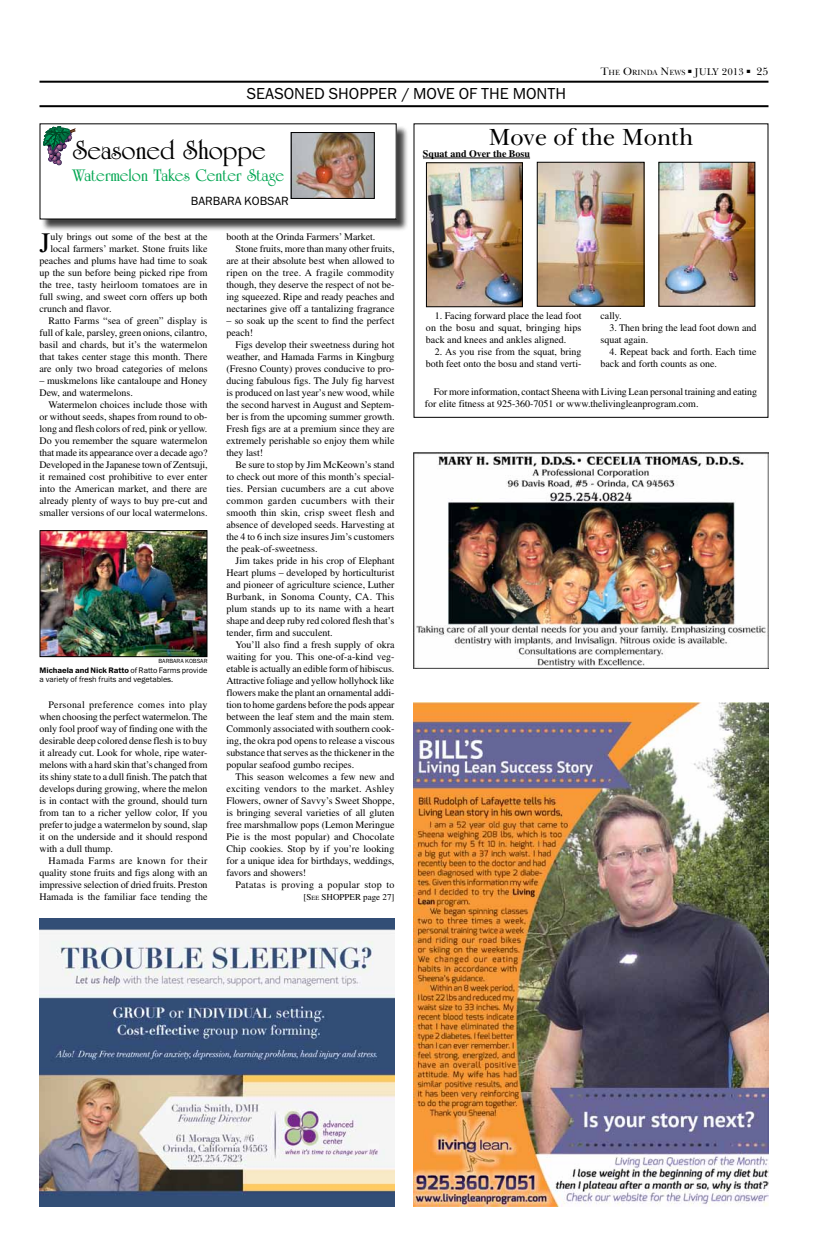
<style>
.page{position:relative;width:819px;height:1260px;background:#fff}
.page>*{position:absolute;margin:0;border:0;box-sizing:border-box;transform-origin:0 0}
.t1{font:28.1px "Times";color:#000}
.t2{font:700 28px "University Roman BT";color:#000}
.t3{font:24px "New Baskerville IT Cby BT";color:#000}
.t4{font:700 18px "University Roman BT";color:#00a651}
.t5{font:16px "Franklin Gothic Book E";color:#000}
.t6{font:12px "Franklin Gothic Book E";color:#000}
.t7{font:11px "New Baskerville IT Cby BT";color:#000}
.t8{font:10px/12px "Times";color:#000;text-align:justify}
.t9{font:10px "Times";letter-spacing:.02em;color:#000}
.t10{font:10px "Times";letter-spacing:.03em;color:#000}
.t11{font:700 10px "Times";color:#000}
.t12{font:9px "Times";color:#000}
.t13{font:8px "Franklin Gothic Demi E";color:#000}
.t14{font:8px "Franklin Gothic Book E";color:#000}
.t15{font:7.7px "New Baskerville IT Cby BT";color:#000}
.t16{font:6px "Franklin Gothic Book E";color:#000}
.s1{font-size:11px}
.s2{font-size:10px}
.s3{font-family:"Franklin Gothic Book E"}
.s4{font-style:inherit}
.s5{font-size:6.3px}
</style>
<div class="page">
<hr style="left:40px;top:81px;width:728px;height:2px;background:#000">
<hr style="left:40px;top:105px;width:728px;height:2px;background:#000">
<img style="left:414px;top:703px;width:354px;height:504px">
<img style="left:40px;top:919px;width:354px;height:288px">
<hr style="left:423px;top:158px;width:107px;height:1px;background:#000">
<img style="left:660px;top:164px;width:93px;height:141px">
<div style="left:658px;top:162px;width:97px;height:145px;border:1px solid #000"></div>
<img style="left:428px;top:164px;width:93px;height:141px">
<div style="left:426px;top:162px;width:97px;height:145px;border:1px solid #000"></div>
<img style="left:539px;top:164px;width:104px;height:141px">
<div style="left:537px;top:162px;width:108px;height:145px;border:1px solid #000"></div>
<img style="left:414px;top:452px;width:354px;height:216px">
<div style="left:41px;top:125px;width:368px;height:107px;background:#000;opacity:.75"></div>
<div style="left:40px;top:124px;width:356px;height:95px;background:#fff"></div>
<div style="left:40px;top:123px;width:357px;height:97px;border:1px solid #000"></div>
<svg style="left:44px;top:127px;width:32px;height:38px"></svg>
<img style="left:293px;top:134px;width:80px;height:63px">
<div style="left:291px;top:132px;width:84px;height:67px;border:1px solid #000"></div>
<img style="left:42px;top:532px;width:164px;height:123px">
<div style="left:40px;top:530px;width:168px;height:127px;border:1px solid #000"></div>
<p class="t15" style="left:601px;top:68px;width:151px"><span class="s1">T</span>HE <span class="s1">O</span>RINDA <span class="s1">N</span>EWS ■ <span class="s2">july 2013</span> ■</p>
<p class="t7" style="left:756px;top:65px;width:14px">25</p>
<h3 class="t5" style="left:247px;top:83px;width:21px">Seasoned</h3>
<h3 class="t5" style="left:329px;top:83px;width:21px">Shopper</h3>
<h3 class="t5" style="left:401px;top:83px;width:36px">/ Move</h3>
<h3 class="t5" style="left:459px;top:83px;width:33px">of the</h3>
<h3 class="t5" style="left:513px;top:83px;width:24px">Month</h3>
<h3 class="t3" style="left:489px;top:122px;width:206px">Move of the Month</h3>
<p class="t11" style="left:423px;top:148px;width:109px">Squat and Over the Bosu</p>
<h2 class="t2" style="left:73px;top:134px;width:195px">Seasoned Shoppe</h2>
<h3 class="t4" style="left:73px;top:164px;width:213px">Watermelon Takes Center Stage</h3>
<p class="t6" style="left:191px;top:193px;width:99px">BARBARA KOBSAR</p>
<h1 class="t1" style="left:40px;top:227px;width:12px">J</h1>
<p class="t8" style="left:50px;top:231px;width:159px">uly brings out some of the best at the</p>
<p class="t8" style="left:50px;top:243px;width:159px">local farmers’ market. Stone fruits like</p>
<p class="t8" style="left:40px;top:255px;width:169px">peaches and plums have had time to soak</p>
<p class="t8" style="left:40px;top:267px;width:170px">up the sun before being picked ripe from</p>
<p class="t8" style="left:40px;top:279px;width:169px">the tree, tasty heirloom tomatoes are in</p>
<p class="t8" style="left:40px;top:291px;width:170px">full swing, and sweet corn offers up both</p>
<p class="t8" style="left:40px;top:303px;width:74px">crunch and flavor.</p>
<p class="t8" style="left:49px;top:315px;width:160px">Ratto Farms “sea of green” display is</p>
<p class="t8" style="left:40px;top:327px;width:169px">full of kale, parsley, green onions, cilantro,</p>
<p class="t8" style="left:40px;top:339px;width:169px">basil and chards, but it’s the watermelon</p>
<p class="t8" style="left:40px;top:351px;width:169px">that takes center stage this month. There</p>
<p class="t8" style="left:40px;top:363px;width:170px">are only two broad categories of melons</p>
<p class="t8" style="left:40px;top:375px;width:169px">– muskmelons like cantaloupe and Honey<br>Dew, and watermelons.</p>
<p class="t8" style="left:40px;top:399px;width:170px;text-indent:9px">Watermelon choices include those with or without seeds, shapes from round to ob&shy;long and flesh colors of red, pink or yellow.<br>Do you remember the square watermelon that made its appearance over a decade ago?<br>Developed in the Japanese town of Zentsuji, it remained cost prohibitive to ever enter into the American market, and there are already plenty of ways to buy pre-cut and smaller versions of our local watermelons.</p>
<p class="t16" style="left:159px;top:657px;width:50px">BARBARA KOBSAR</p>
<p class="t13" style="left:40px;top:665px;width:169px">Michaela and Nick Ratto <span class="s3">of Ratto Farms provide</span></p>
<p class="t14" style="left:40px;top:674px;width:135px">a variety of fresh fruits and vegetables.</p>
<p class="t8" style="left:40px;top:699px;width:170px;text-indent:9px">Personal preference comes into play when choosing the perfect watermelon. The only fool proof way of finding one with the desirable deep colored dense flesh is to buy it already cut. Look for whole, ripe water&shy;melons with a hard skin that’s changed from its shiny state to a dull finish. The patch that develops during growing, where the melon is in contact with the ground, should turn from tan to a richer yellow color, If you prefer to judge a watermelon by sound, slap it on the underside and it should respond with a dull thump.</p>
<p class="t8" style="left:40px;top:855px;width:170px;text-indent:9px">Hamada Farms are known for their quality stone fruits and figs along with an impressive selection of dried fruits. Preston Hamada is the familiar face tending the</p>
<p class="t8" style="left:227px;top:231px;width:150px">booth at the Orinda Farmers’ Market.</p>
<p class="t8" style="left:236px;top:243px;width:161px">Stone fruits, more than many other fruits,</p>
<p class="t8" style="left:227px;top:255px;width:170px">are at their absolute best when allowed to</p>
<p class="t9" style="left:227px;top:267px;width:170px">ripen on the tree. A fragile commodity</p>
<p class="t8" style="left:227px;top:279px;width:169px">though, they deserve the respect of not be-</p>
<p class="t8" style="left:227px;top:291px;width:170px">ing squeezed. Ripe and ready peaches and</p>
<p class="t8" style="left:227px;top:303px;width:169px">nectarines give off a tantalizing fragrance</p>
<p class="t8" style="left:227px;top:315px;width:170px">– so soak up the scent to find the perfect peach!</p>
<p class="t8" style="left:227px;top:339px;width:170px;text-indent:9px">Figs develop their sweetness during hot weather, and Hamada Farms in Kingburg (Fresno County) proves conducive to pro&shy;ducing fabulous figs. The July fig harvest is produced on last year’s new wood, while the second harvest in August and Septem&shy;ber is from the upcoming summer growth.<br>Fresh figs are at a premium since they are extremely perishable so enjoy them while they last!</p>
<p class="t8" style="left:227px;top:459px;width:170px;text-indent:9px">Be sure to stop by Jim McKeown’s stand to check out more of this month’s special&shy;ties. Persian cucumbers are a cut above common garden cucumbers with their smooth thin skin, crisp sweet flesh and absence of developed seeds. Harvesting at the 4 to 6 inch size insures Jim’s customers the peak-of-sweetness.</p>
<p class="t8" style="left:227px;top:555px;width:170px;text-indent:9px">Jim takes pride in his crop of Elephant Heart plums – developed by horticulturist and pioneer of agriculture science, Luther Burbank, in Sonoma County, CA. This plum stands up to its name with a heart shape and deep ruby red colored flesh that’s tender, firm and succulent.</p>
<p class="t8" style="left:227px;top:639px;width:170px;text-indent:9px">You’ll also find a fresh supply of okra waiting for you. This one-of-a-kind veg&shy;etable is actually an edible form of hibiscus.<br>Attractive foliage and yellow hollyhock like flowers make the plant an ornamental addi&shy;tion to home gardens before the pods appear between the leaf stem and the main stem.<br>Commonly associated with southern cook&shy;ing, the okra pod opens to release a viscous substance that serves as the thickener in the popular seafood gumbo recipes.</p>
<p class="t8" style="left:227px;top:771px;width:170px;text-indent:9px">This season welcomes a few new and exciting vendors to the market. Ashley Flowers, owner of Savvy’s Sweet Shoppe, is bringing several varieties of all gluten free marshmallow pops (Lemon Meringue Pie is the most popular) and Chocolate Chip cookies. Stop by if you’re looking for a unique idea for birthdays, weddings, favors and showers!</p>
<p class="t10" style="left:236px;top:879px;width:160px">Patatas is proving a popular stop to</p>
<p class="t12" style="left:304px;top:892px;width:25px">[<span class="s4">S</span><span class="s5">ee</span> shopper</p>
<p class="t12" style="left:363px;top:892px;width:33px">page 27]</p>
<p class="t8" style="left:600px;top:310px;width:23px">cally.</p>
<p class="t8" style="left:600px;top:322px;width:157px;text-indent:9px">3. Then bring the lead foot down and squat again.</p>
<p class="t8" style="left:600px;top:346px;width:158px;text-indent:9px">4. Repeat back and forth. Each time back and forth counts as one.</p>
<p class="t8" style="left:425px;top:386px;width:334px;text-indent:9px">For more information, contact Sheena with Living Lean personal training and eating for elite fitness at 925-360-7051 or www.thelivingleanprogram.com.</p>
<p class="t8" style="left:426px;top:310px;width:157px;text-indent:9px">1. Facing forward place the lead foot on the bosu and squat, bringing hips back and knees and ankles aligned.</p>
<p class="t8" style="left:426px;top:346px;width:157px;text-align:right">2. As you rise from the squat, bring both feet onto the bosu and stand verti-</p>
</div>
